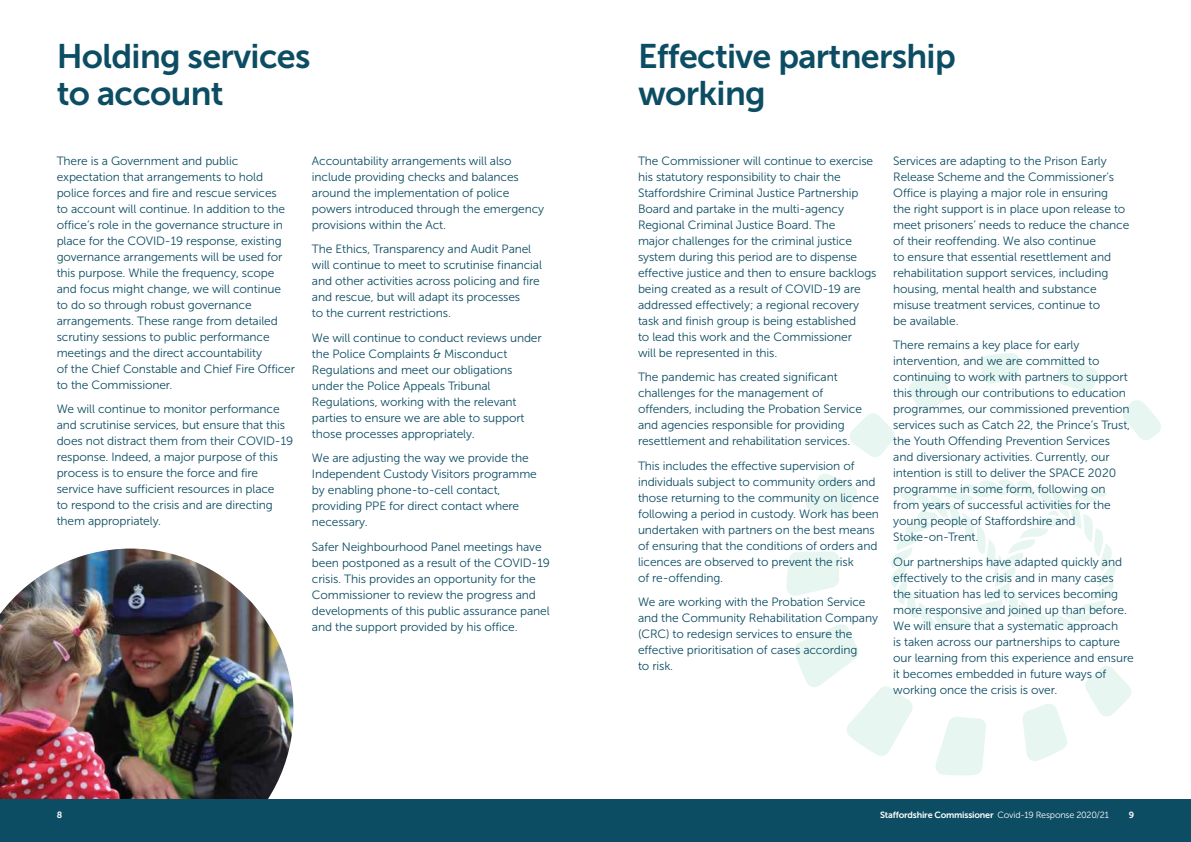
<style>
.page{position:relative;width:1191px;height:842px;background:#fff}
.page>*{position:absolute;margin:0;border:0;box-sizing:border-box;transform-origin:0 0}
.t1{font:34px/37px "Museo Sans 700";letter-spacing:-.02em;color:#0d4d63}
.t2{font:12px/16px "Museo Sans 300";letter-spacing:-.01em;color:#0d4d63}
.t3{font:9px "Museo Sans 700";letter-spacing:-.02em;color:#fff}
.s1{font-family:"Museo Sans 300"}
</style>
<div class="page">
<svg style="left:850px;top:413px;width:45px;height:44px"></svg>
<svg style="left:909px;top:371px;width:40px;height:40px"></svg>
<svg style="left:1056px;top:359px;width:42px;height:33px"></svg>
<svg style="left:981px;top:353px;width:39px;height:31px"></svg>
<svg style="left:1123px;top:400px;width:38px;height:40px"></svg>
<svg style="left:786px;top:474px;width:345px;height:302px"></svg>
<img style="left:0;top:549px;width:293px;height:250px">
<div style="left:595px;top:799px;width:596px;height:43px;background:#0d4d63"></div>
<div style="left:0;top:799px;width:595px;height:43px;background:#0d4d63"></div>
<h1 class="t1" style="left:57px;top:38px;width:255px">Holding services to account</h1>
<p class="t2" style="left:57px;top:153px;width:240px">There is a Government and public expectation that arrangements to hold police forces and fire and rescue services<br>to account will continue. In addition to the office’s role in the governance structure in place for the COVID-19 response, existing governance arrangements will be used for this purpose. While the frequency, scope and focus might change, we will continue to do so through robust governance arrangements. These range from detailed scrutiny sessions to public performance meetings and the direct accountability<br>of the Chief Constable and Chief Fire Officer to the Commissioner.</p>
<p class="t2" style="left:57px;top:401px;width:238px">We will continue to monitor performance and scrutinise services, but ensure that this does not distract them from their COVID-19 response. Indeed, a major purpose of this process is to ensure the force and fire service have sufficient resources in place<br>to respond to the crisis and are directing them appropriately.</p>
<p class="t2" style="left:312px;top:153px;width:234px">Accountability arrangements will also include providing checks and balances around the implementation of police powers introduced through the emergency provisions within the Act.</p>
<p class="t2" style="left:312px;top:241px;width:232px">The Ethics, Transparency and Audit Panel will continue to meet to scrutinise financial and other activities across policing and fire and rescue, but will adapt its processes<br>to the current restrictions.</p>
<p class="t2" style="left:312px;top:330px;width:231px">We will continue to conduct reviews under the Police Complaints &amp; Misconduct Regulations and meet our obligations under the Police Appeals Tribunal Regulations, working with the relevant parties to ensure we are able to support those processes appropriately.</p>
<p class="t2" style="left:312px;top:450px;width:226px">We are adjusting the way we provide the Independent Custody Visitors programme by enabling phone-to-cell contact, providing PPE for direct contact where necessary.</p>
<p class="t2" style="left:312px;top:539px;width:239px">Safer Neighbourhood Panel meetings have been postponed as a result of the COVID-19 crisis. This provides an opportunity for the Commissioner to review the progress and developments of this public assurance panel and the support provided by his office.</p>
<h1 class="t1" style="left:638px;top:38px;width:319px">Effective partnership working</h1>
<p class="t2" style="left:638px;top:153px;width:240px">The Commissioner will continue to exercise his statutory responsibility to chair the Staffordshire Criminal Justice Partnership Board and partake in the multi-agency Regional Criminal Justice Board. The<br>major challenges for the criminal justice system during this period are to dispense effective justice and then to ensure backlogs being created as a result of COVID-19 are addressed effectively; a regional recovery task and finish group is being established<br>to lead this work and the Commissioner<br>will be represented in this.</p>
<p class="t2" style="left:638px;top:369px;width:225px">The pandemic has created significant challenges for the management of offenders, including the Probation Service and agencies responsible for providing resettlement and rehabilitation services.</p>
<p class="t2" style="left:638px;top:458px;width:242px">This includes the effective supervision of individuals subject to community orders and those returning to the community on licence following a period in custody. Work has been undertaken with partners on the best means of ensuring that the conditions of orders and licences are observed to prevent the risk<br>of re-offending.</p>
<p class="t2" style="left:638px;top:594px;width:241px">We are working with the Probation Service and the Community Rehabilitation Company (CRC) to redesign services to ensure the effective prioritisation of cases according<br>to risk.</p>
<p class="t2" style="left:893px;top:153px;width:237px">Services are adapting to the Prison Early Release Scheme and the Commissioner’s Office is playing a major role in ensuring<br>the right support is in place upon release to meet prisoners’ needs to reduce the chance of their reoffending. We also continue<br>to ensure that essential resettlement and rehabilitation support services, including housing, mental health and substance misuse treatment services, continue to<br>be available.</p>
<p class="t2" style="left:893px;top:337px;width:238px">There remains a key place for early intervention, and we are committed to continuing to work with partners to support this through our contributions to education programmes, our commissioned prevention services such as Catch 22, the Prince’s Trust, the Youth Offending Prevention Services and diversionary activities. Currently, our intention is still to deliver the SPACE 2020 programme in some form, following on from years of successful activities for the young people of Staffordshire and Stoke-on-Trent.</p>
<p class="t2" style="left:893px;top:554px;width:242px">Our partnerships have adapted quickly and effectively to the crisis and in many cases the situation has led to services becoming more responsive and joined up than before.<br>We will ensure that a systematic approach<br>is taken across our partnerships to capture our learning from this experience and ensure it becomes embedded in future ways of working once the crisis is over.</p>
<p class="t3" style="left:57px;top:809px;width:7px">8</p>
<p class="t3" style="left:880px;top:809px;width:230px">Staffordshire Commissioner <span class="s1">Covid-19 Response 2020/21</span></p>
<p class="t3" style="left:1128px;top:809px;width:7px">9</p>
</div>
